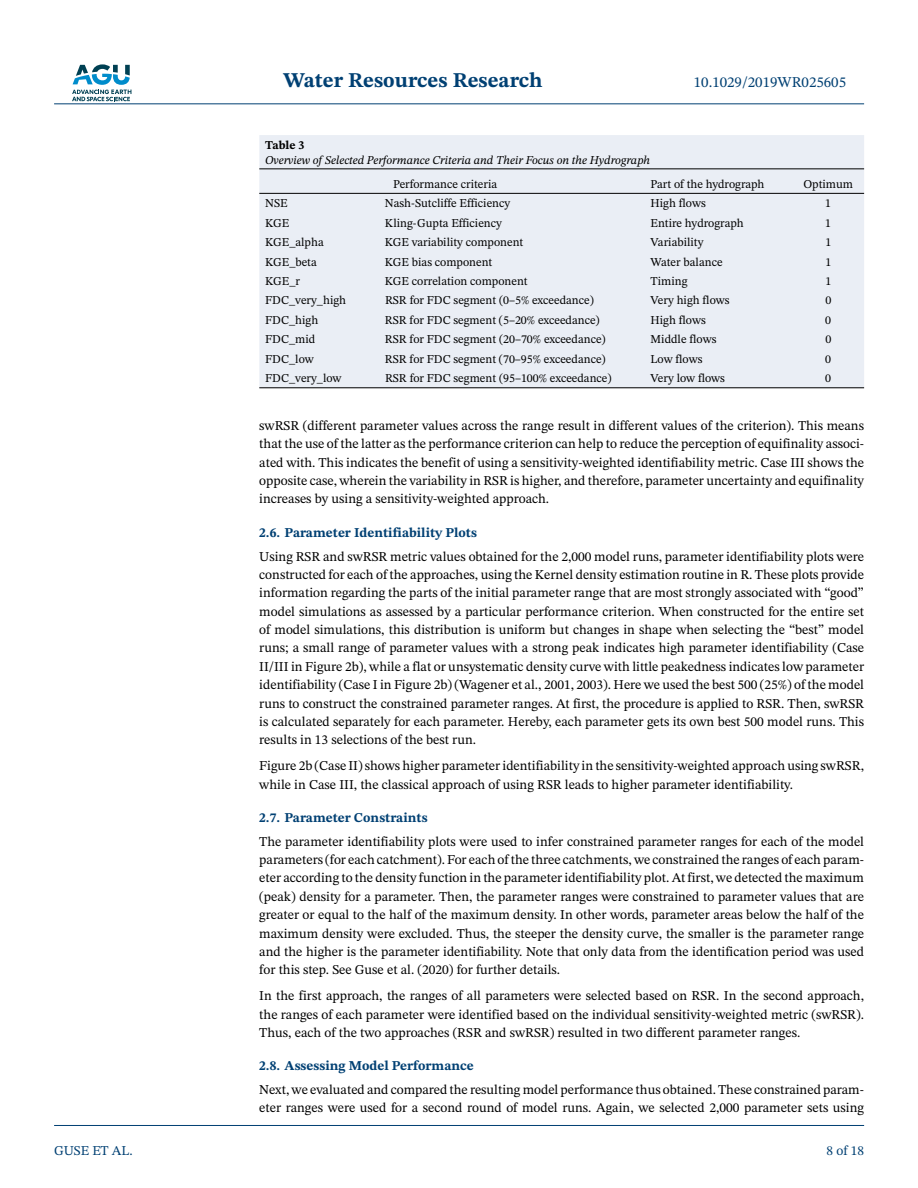
<style>
.page{position:relative;width:918px;height:1188px;background:#fff}
.page>*{position:absolute;margin:0;border:0;box-sizing:border-box;transform-origin:0 0}
.t1{font:700 21px "STIX Two Text";color:#004073}
.t2{font:15px "STIX Two Text";color:#004073}
.t3{font:13.5px/18.3px "STIX Two Text";color:#000;text-align:justify}
.t4{font:700 13.5px "STIX Two Text";color:#004073}
.t5{font:13.5px "STIX Two Text";color:#004073}
.t6{font:12px "STIX Two Text";color:#000}
.t7{font:italic 12px "STIX Two Text";color:#000}
.t8{font:700 12px "STIX Two Text";color:#000}
</style>
<div class="page">
<svg style="left:72px;top:64px;width:59px;height:37px"></svg>
<hr style="left:54px;top:103px;width:810px;height:1px;background:#004073">
<div style="left:259px;top:135px;width:605px;height:253px;background:#eaeef5"></div>
<hr style="left:259px;top:168px;width:605px;height:1px;background:#000">
<hr style="left:259px;top:193px;width:605px;height:1px;background:#000">
<hr style="left:259px;top:387px;width:605px;height:1px;background:#000">
<hr style="left:54px;top:1125px;width:810px;height:1px;background:#004073">
<h1 class="t1" style="left:283px;top:72px;width:261px">Water Resources Research</h1>
<p class="t2" style="left:694px;top:77px;width:154px">10.1029/2019WR025605</p>
<p class="t8" style="left:265px;top:140px;width:41px">Table 3</p>
<p class="t7" style="left:265px;top:155px;width:387px">Overview of Selected Performance Criteria and Their Focus on the Hydrograph</p>
<p class="t6" style="left:393px;top:179px;width:106px">Performance criteria</p>
<p class="t6" style="left:651px;top:179px;width:116px">Part of the hydrograph</p>
<p class="t6" style="left:803px;top:179px;width:51px">Optimum</p>
<p class="t6" style="left:265px;top:199px;width:24px">NSE</p>
<p class="t6" style="left:385px;top:199px;width:127px">Nash-Sutcliffe Efficiency</p>
<p class="t6" style="left:651px;top:199px;width:57px">High flows</p>
<p class="t6" style="left:825px;top:199px;width:7px">1</p>
<p class="t6" style="left:265px;top:218px;width:26px">KGE</p>
<p class="t6" style="left:385px;top:218px;width:119px">Kling-Gupta Efficiency</p>
<p class="t6" style="left:651px;top:218px;width:95px">Entire hydrograph</p>
<p class="t6" style="left:825px;top:218px;width:7px">1</p>
<p class="t6" style="left:265px;top:238px;width:60px">KGE_alpha</p>
<p class="t6" style="left:385px;top:238px;width:140px">KGE variability component</p>
<p class="t6" style="left:651px;top:238px;width:55px">Variability</p>
<p class="t6" style="left:825px;top:238px;width:7px">1</p>
<p class="t6" style="left:265px;top:257px;width:53px">KGE_beta</p>
<p class="t6" style="left:385px;top:257px;width:109px">KGE bias component</p>
<p class="t6" style="left:651px;top:257px;width:74px">Water balance</p>
<p class="t6" style="left:825px;top:257px;width:7px">1</p>
<p class="t6" style="left:265px;top:276px;width:36px">KGE_r</p>
<p class="t6" style="left:385px;top:276px;width:144px">KGE correlation component</p>
<p class="t6" style="left:651px;top:276px;width:39px">Timing</p>
<p class="t6" style="left:825px;top:276px;width:7px">1</p>
<p class="t6" style="left:265px;top:296px;width:82px">FDC_very_high</p>
<p class="t6" style="left:385px;top:296px;width:210px">RSR for FDC segment (0–5% exceedance)</p>
<p class="t6" style="left:651px;top:296px;width:80px">Very high flows</p>
<p class="t6" style="left:825px;top:296px;width:7px">0</p>
<p class="t6" style="left:265px;top:315px;width:55px">FDC_high</p>
<p class="t6" style="left:385px;top:315px;width:216px">RSR for FDC segment (5–20% exceedance)</p>
<p class="t6" style="left:651px;top:315px;width:57px">High flows</p>
<p class="t6" style="left:825px;top:315px;width:7px">0</p>
<p class="t6" style="left:265px;top:335px;width:52px">FDC_mid</p>
<p class="t6" style="left:385px;top:335px;width:222px">RSR for FDC segment (20–70% exceedance)</p>
<p class="t6" style="left:651px;top:335px;width:67px">Middle flows</p>
<p class="t6" style="left:825px;top:335px;width:7px">0</p>
<p class="t6" style="left:265px;top:354px;width:50px">FDC_low</p>
<p class="t6" style="left:385px;top:354px;width:222px">RSR for FDC segment (70–95% exceedance)</p>
<p class="t6" style="left:651px;top:354px;width:53px">Low flows</p>
<p class="t6" style="left:825px;top:354px;width:7px">0</p>
<p class="t6" style="left:265px;top:374px;width:78px">FDC_very_low</p>
<p class="t6" style="left:385px;top:374px;width:228px">RSR for FDC segment (95–100% exceedance)</p>
<p class="t6" style="left:651px;top:374px;width:76px">Very low flows</p>
<p class="t6" style="left:825px;top:374px;width:7px">0</p>
<p class="t3" style="left:259px;top:418px;width:606px">swRSR (different parameter values across the range result in different values of the criterion). This means that the use of the latter as the performance criterion can help to reduce the perception of equifinality associ&shy;ated with. This indicates the benefit of using a sensitivity-weighted identifiability metric. Case III shows the opposite case, wherein the variability in RSR is higher, and therefore, parameter uncertainty and equifinality increases by using a sensitivity-weighted approach.</p>
<p class="t4" style="left:259px;top:527px;width:219px">2.6. Parameter Identifiability Plots</p>
<p class="t3" style="left:259px;top:548px;width:606px">Using RSR and swRSR metric values obtained for the 2,000 model runs, parameter identifiability plots were constructed for each of the approaches, using the Kernel density estimation routine in R. These plots provide information regarding the parts of the initial parameter range that are most strongly associated with “good” model simulations as assessed by a particular performance criterion. When constructed for the entire set of model simulations, this distribution is uniform but changes in shape when selecting the “best” model runs; a small range of parameter values with a strong peak indicates high parameter identifiability (Case II/III in Figure 2b), while a flat or unsystematic density curve with little peakedness indicates low parameter identifiability (Case I in Figure 2b) (Wagener et al., 2001, 2003). Here we used the best 500 (25%) of the model runs to construct the constrained parameter ranges. At first, the procedure is applied to RSR. Then, swRSR is calculated separately for each parameter. Hereby, each parameter gets its own best 500 model runs. This results in 13 selections of the best run.</p>
<p class="t3" style="left:259px;top:758px;width:606px">Figure 2b (Case II) shows higher parameter identifiability in the sensitivity-weighted approach using swRSR, while in Case III, the classical approach of using RSR leads to higher parameter identifiability.</p>
<p class="t4" style="left:259px;top:812px;width:170px">2.7. Parameter Constraints</p>
<p class="t3" style="left:259px;top:833px;width:606px">The parameter identifiability plots were used to infer constrained parameter ranges for each of the model parameters (for each catchment). For each of the three catchments, we constrained the ranges of each param&shy;eter according to the density function in the parameter identifiability plot. At first, we detected the maximum (peak) density for a parameter. Then, the parameter ranges were constrained to parameter values that are greater or equal to the half of the maximum density. In other words, parameter areas below the half of the maximum density were excluded. Thus, the steeper the density curve, the smaller is the parameter range and the higher is the parameter identifiability. Note that only data from the identification period was used for this step. See Guse et al. (2020) for further details.</p>
<p class="t3" style="left:259px;top:988px;width:606px">In the first approach, the ranges of all parameters were selected based on RSR. In the second approach, the ranges of each parameter were identified based on the individual sensitivity-weighted metric (swRSR).<br>Thus, each of the two approaches (RSR and swRSR) resulted in two different parameter ranges.</p>
<p class="t4" style="left:259px;top:1061px;width:216px">2.8. Assessing Model Performance</p>
<p class="t3" style="left:259px;top:1082px;width:606px">Next, we evaluated and compared the resulting model performance thus obtained. These constrained param&shy;eter ranges were used for a second round of model runs. Again, we selected 2,000 parameter sets using</p>
<p class="t5" style="left:54px;top:1145px;width:80px">GUSE ET AL.</p>
<p class="t5" style="left:827px;top:1145px;width:39px">8 of 18</p>
</div>
